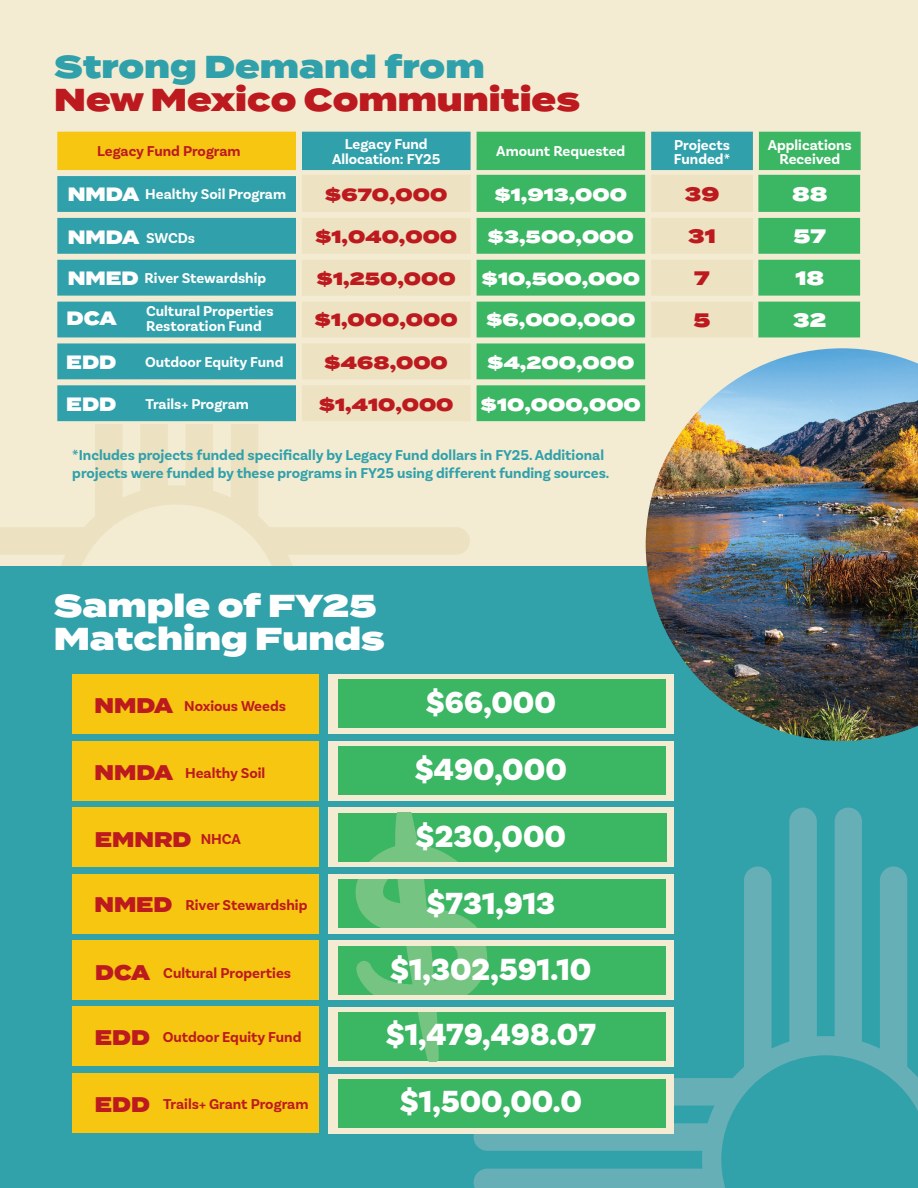
<style>
.page{position:relative;width:918px;height:1188px;background:#fff}
.page>*{position:absolute;margin:0;border:0;box-sizing:border-box;transform-origin:0 0}
.t1{font:900 32.1px/66.2px "Basic Sans";color:#fff;text-align:center}
.t2{font:900 31.65px/32.5px "Termina";color:#fff}
.t3{font:900 31.65px "Termina";color:#bd1a1f}
.t4{font:900 31.65px "Termina";color:#30a0aa}
.t5{font:900 21.15px "Termina";color:#bd1a1f;scale:.92 1}
.t6{font:900 19.5px/42.2px "Termina";color:#fff;text-align:justify}
.t7{font:900 19.5px/42.2px "Termina";color:#bd1a1f;text-align:center}
.t8{font:900 19.35px "Termina";color:#fff;scale:.92 1}
.t9{font:900 17.7px "Termina";color:#fff}
.t10{font:900 17.7px "Termina";color:#bd1a1f}
.t11{font:700 15px/15px "Basic Sans";color:#fff}
.t12{font:700 15px/18px "Basic Sans";color:#30a0aa}
.t13{font:700 15px "Basic Sans";color:#bd1a1f}
.s1{font-family:"Termina";font-weight:900;font-size:19.35px}
.s2{font-family:"Termina";font-weight:900;font-size:21.15px}
.s3{font-family:"Basic Sans";font-weight:700;font-size:15px}
</style>
<div class="page">
<div style="left:0;top:0;width:918px;height:609px;background:#f3ecd2"></div>
<svg style="left:0;top:424px;width:470px;height:142px"></svg>
<div style="left:0;top:566px;width:918px;height:622px;background:#31a1aa"></div>
<svg style="left:474px;top:808px;width:444px;height:380px"></svg>
<svg style="left:57px;top:131px;width:804px;height:291px"></svg>
<div style="left:328px;top:674px;width:346px;height:59px;background:#f3ecd2"></div>
<div style="left:328px;top:741px;width:346px;height:59px;background:#f3ecd2"></div>
<div style="left:72px;top:741px;width:247px;height:59px;background:#f6c611"></div>
<div style="left:328px;top:808px;width:346px;height:59px;background:#f3ecd2"></div>
<div style="left:72px;top:674px;width:247px;height:59px;background:#f6c611"></div>
<div style="left:72px;top:808px;width:247px;height:59px;background:#f6c611"></div>
<div style="left:328px;top:874px;width:346px;height:59px;background:#f3ecd2"></div>
<div style="left:72px;top:874px;width:247px;height:59px;background:#f6c611"></div>
<div style="left:328px;top:1074px;width:346px;height:59px;background:#f3ecd2"></div>
<div style="left:72px;top:1074px;width:247px;height:59px;background:#f6c611"></div>
<div style="left:328px;top:941px;width:346px;height:59px;background:#f3ecd2"></div>
<div style="left:72px;top:941px;width:247px;height:59px;background:#f6c611"></div>
<div style="left:328px;top:1007px;width:346px;height:59px;background:#f3ecd2"></div>
<div style="left:72px;top:1007px;width:247px;height:59px;background:#f6c611"></div>
<div style="left:338px;top:680px;width:328px;height:48px;background:#3bb663"></div>
<div style="left:338px;top:746px;width:328px;height:48px;background:#3bb663"></div>
<div style="left:338px;top:813px;width:328px;height:48px;background:#3bb663"></div>
<div style="left:338px;top:880px;width:328px;height:48px;background:#3bb663"></div>
<div style="left:338px;top:946px;width:328px;height:48px;background:#3bb663"></div>
<div style="left:338px;top:1013px;width:328px;height:48px;background:#3bb663"></div>
<svg style="left:418px;top:1013px;width:21px;height:48px"></svg>
<svg style="left:356px;top:946px;width:132px;height:48px"></svg>
<svg style="left:355px;top:880px;width:122px;height:48px"></svg>
<svg style="left:370px;top:813px;width:87px;height:48px"></svg>
<div style="left:338px;top:1080px;width:328px;height:48px;background:#3bb663"></div>
<img style="left:646px;top:348px;width:272px;height:393px">
<h2 class="t4" style="left:54px;top:43px;width:432px">Strong Demand from</h2>
<h2 class="t3" style="left:54px;top:76px;width:527px">New Mexico Communities</h2>
<p class="t13" style="left:97px;top:142px;width:145px">Legacy Fund Program</p>
<p class="t11" style="left:332px;top:137px;width:110px;text-align:center">Legacy Fund<br>Allocation: FY25</p>
<p class="t11" style="left:496px;top:143px;width:131px">Amount Requested</p>
<p class="t11" style="left:674px;top:138px;width:58px;line-height:13.5px">Projects<br>Funded*</p>
<p class="t11" style="left:768px;top:138px;width:86px;line-height:13.5px;text-align:center">Applications<br>Received</p>
<p class="t10" style="left:325px;top:181px;width:124px">$670,000</p>
<p class="t10" style="left:315px;top:223px;width:144px">$1,040,000</p>
<p class="t10" style="left:317px;top:265px;width:141px">$1,250,000</p>
<h3 class="t7" style="left:685px;top:174px;width:36px">39<br>31<br>7</h3>
<h3 class="t6" style="left:792px;top:174px;width:37px">88<br>57<br>18</h3>
<h3 class="t7" style="left:694px;top:300px;width:18px">5</h3>
<h3 class="t6" style="left:793px;top:300px;width:35px">32</h3>
<p class="t9" style="left:494px;top:181px;width:134px">$1,913,000</p>
<p class="t9" style="left:488px;top:223px;width:148px">$3,500,000</p>
<p class="t9" style="left:481px;top:265px;width:160px">$10,500,000</p>
<p class="t11" style="left:68px;top:187px;width:220px"><span class="s1">NMDA</span> Healthy Soil Program</p>
<p class="t11" style="left:68px;top:230px;width:129px"><span class="s1">NMDA</span> SWCDs</p>
<p class="t11" style="left:68px;top:271px;width:200px"><span class="s1">NMED</span> River Stewardship</p>
<p class="t8" style="left:67px;top:304px;width:56px">DCA</p>
<p class="t11" style="left:146px;top:304px;width:129px">Cultural Properties<br>Restoration Fund</p>
<p class="t10" style="left:315px;top:307px;width:145px">$1,000,000</p>
<p class="t9" style="left:486px;top:307px;width:151px">$6,000,000</p>
<p class="t8" style="left:66px;top:347px;width:56px">EDD</p>
<p class="t11" style="left:145px;top:355px;width:140px">Outdoor Equity Fund</p>
<p class="t8" style="left:66px;top:389px;width:56px">EDD</p>
<p class="t11" style="left:146px;top:397px;width:105px">Trails+ Program</p>
<p class="t10" style="left:324px;top:349px;width:125px">$468,000</p>
<p class="t10" style="left:319px;top:392px;width:136px">$1,410,000</p>
<p class="t9" style="left:487px;top:349px;width:149px">$4,200,000</p>
<p class="t9" style="left:481px;top:392px;width:162px">$10,000,000</p>
<p class="t12" style="left:72px;top:446px;width:539px">*Includes projects funded specifically by Legacy Fund dollars in FY25. Additional projects were funded by these programs in FY25 using different funding sources.</p>
<h2 class="t2" style="left:54px;top:591px;width:333px">Sample of FY25<br>Matching Funds</h2>
<h3 class="t5" style="left:94px;top:690px;width:87px">NMDA</h3>
<p class="t13" style="left:184px;top:697px;width:103px">Noxious Weeds</p>
<p class="t13" style="left:94px;top:764px;width:172px"><span class="s2">NMDA</span> Healthy Soil</p>
<h1 class="t1" style="left:425px;top:670px;width:132px">$66,000</h1>
<h1 class="t1" style="left:414px;top:737px;width:154px">$490,000</h1>
<h3 class="t5" style="left:95px;top:823px;width:160px">EMNRD <span class="s3">NHCA</span></h3>
<p class="t13" style="left:94px;top:896px;width:215px"><span class="s2">NMED</span> River Stewardship</p>
<p class="t13" style="left:95px;top:964px;width:197px"><span class="s2">DCA</span> Cultural Properties</p>
<p class="t13" style="left:95px;top:1028px;width:208px"><span class="s2">EDD</span> Outdoor Equity Fund</p>
<p class="t13" style="left:95px;top:1095px;width:215px"><span class="s2">EDD</span> Trails+ Grant Program</p>
<h1 class="t1" style="left:385px;top:804px;width:212px">$230,000 $731,913 $1,302,591.10 $1,479,498.07 $1,500,00.0</h1>
</div>
